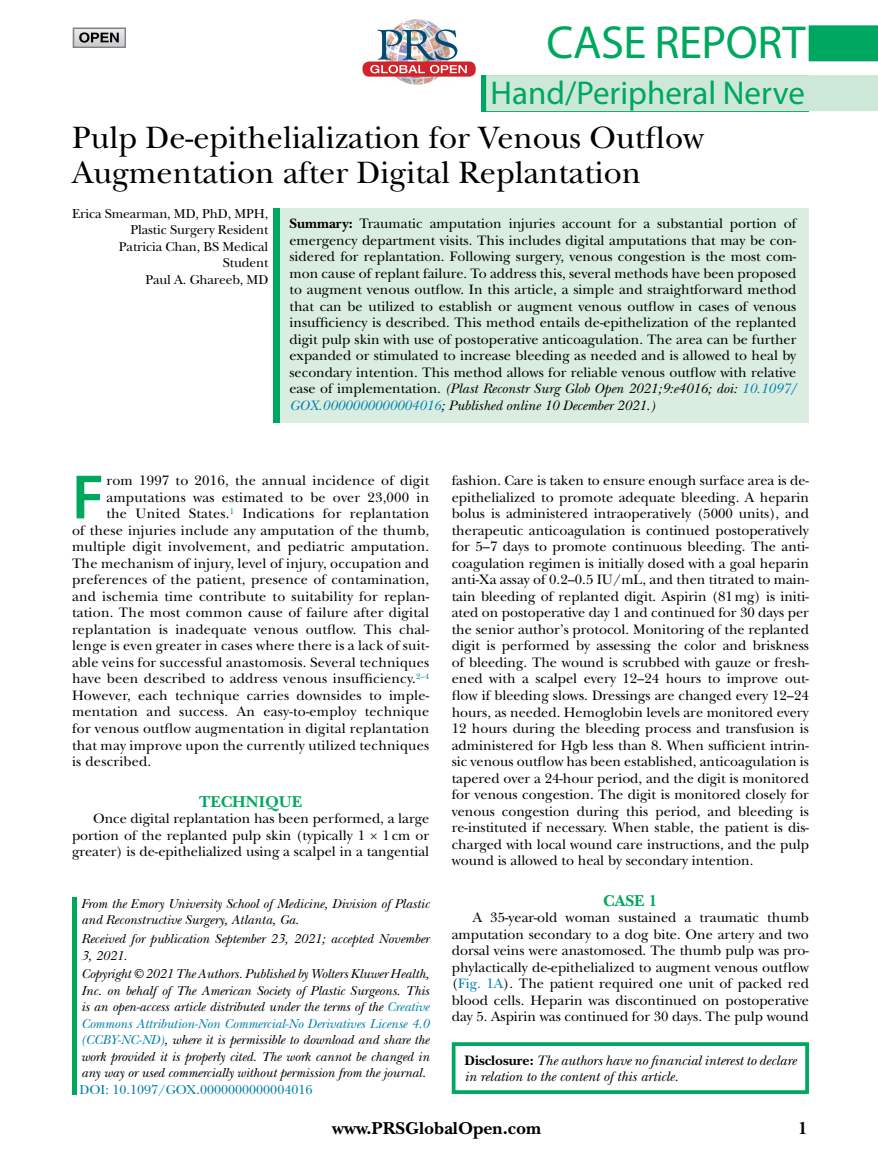
<style>
.page{position:relative;width:878px;height:1175px;background:#fff}
.page>*{position:absolute;margin:0;border:0;box-sizing:border-box;transform-origin:0 0}
.t1{font:600 63.15px "Myriad Pro";color:#00a85f}
.t2{font:46.5px "Myriad Pro";letter-spacing:-.01em;color:#00a85f}
.t3{font:33px "Myriad Pro";color:#00a85f}
.t4{font:32.25px/34.5px "New Baskerville Std";color:#000}
.t5{font:700 18px "New Baskerville Std";color:#000}
.t6{font:700 16.5px "New Baskerville Std";color:#00a85f}
.t7{font:14.25px/16.5px "New Baskerville Std";letter-spacing:.015em;color:#000;text-align:justify}
.t8{font:italic 14.25px/16.5px "New Baskerville Std";color:#000}
.t9{font:italic 13.5px/16.5px "New Baskerville Std";color:#000}
.t10{font:13.5px/16.5px "New Baskerville Std";letter-spacing:-.01em;color:#000;text-align:right}
.t11{font:13.5px "New Baskerville Std";color:#017eac}
.s1{font-weight:700}
.s2{font-style:italic}
.s3{font-style:italic;color:#017eac}
.s4{color:#017eac}
.s5{font-weight:700;font-style:normal}
</style>
<div class="page">
<div style="left:73px;top:28px;width:52px;height:20px;border:2px solid #808285"></div>
<svg style="left:79px;top:32px;width:40px;height:11px"></svg>
<div style="left:452px;top:1042px;width:356px;height:52px;border:4px solid #00a85f"></div>
<hr style="left:72px;top:897px;width:4px;height:33px;background:#00a85f">
<hr style="left:72px;top:930px;width:4px;height:35px;background:#00a85f">
<hr style="left:72px;top:965px;width:4px;height:118px;background:#00a85f">
<hr style="left:72px;top:1081px;width:4px;height:13px;background:#00a85f">
<div style="left:486px;top:75px;width:392px;height:36px;background:#cde8d8"></div>
<div style="left:274px;top:207px;width:534px;height:215px;background:#d9ede1"></div>
<div style="left:274px;top:206px;width:6px;height:216px;background:#00a85f"></div>
<div style="left:72px;top:126px;width:736px;height:82px;background:#fff"></div>
<div style="left:808px;top:25px;width:70px;height:36px;background:#00a85f"></div>
<img style="left:393px;top:20px;width:47px;height:64px">
<div style="left:362px;top:61px;width:113px;height:16px;background:#d2232a;border-radius:7px"></div>
<img style="left:370px;top:29px;width:97px;height:44px">
<h2 class="t2" style="left:546px;top:14px;width:260px">Case Report</h2>
<h3 class="t3" style="left:490px;top:72px;width:316px">Hand/Peripheral Nerve</h3>
<h3 class="t4" style="left:72px;top:121px;width:633px">Pulp De-epithelialization for Venous Outflow<br>Augmentation after Digital Replantation</h3>
<p class="t10" style="left:72px;top:205px;width:198px">Erica Smearman, MD, PhD, MPH,<br>Plastic Surgery Resident<br>Patricia Chan, BS Medical<br>Student<br>Paul A. Ghareeb, MD</p>
<p class="t7" style="left:289px;top:215px;width:508px"><span class="s1">Summary:</span> Traumatic amputation injuries account for a substantial portion of emergency department visits. This includes digital amputations that may be con&shy;sidered for replantation. Following surgery, venous congestion is the most com&shy;mon cause of replant failure. To address this, several methods have been proposed to augment venous outflow. In this article, a simple and straightforward method that can be utilized to establish or augment venous outflow in cases of venous insufficiency is described. This method entails de-epithelization of the replanted digit pulp skin with use of postoperative anticoagulation. The area can be further expanded or stimulated to increase bleeding as needed and is allowed to heal by secondary intention. This method allows for reliable venous outflow with relative ease of implementation. <span class="s2">(Plast Reconstr Surg Glob Open 2021;9:e4016; doi:</span> <span class="s3">10.1097/ GOX.0000000000004016</span><span class="s2">; Published online 10 December 2021.)</span></p>
<h1 class="t1" style="left:72px;top:457px;width:34px">F</h1>
<p class="t7" style="left:106px;top:472px;width:324px">rom 1997 to 2016, the annual incidence of digit</p>
<p class="t7" style="left:106px;top:489px;width:324px">amputations was estimated to be over 23,000 in</p>
<p class="t7" style="left:106px;top:505px;width:324px">the United States.<sup>1</sup> Indications for replantation</p>
<p class="t7" style="left:72px;top:522px;width:359px">of these injuries include any amputation of the thumb,</p>
<p class="t7" style="left:72px;top:538px;width:359px">multiple digit involvement, and pediatric amputation.</p>
<p class="t7" style="left:72px;top:555px;width:359px">The mechanism of injury, level of injury, occupation and</p>
<p class="t7" style="left:72px;top:571px;width:359px">preferences of the patient, presence of contamination,</p>
<p class="t7" style="left:72px;top:588px;width:358px">and ischemia time contribute to suitability for replan-</p>
<p class="t7" style="left:72px;top:604px;width:358px">tation. The most common cause of failure after digital</p>
<p class="t7" style="left:72px;top:621px;width:359px">replantation is inadequate venous outflow. This chal-</p>
<p class="t7" style="left:72px;top:637px;width:358px">lenge is even greater in cases where there is a lack of suit-</p>
<p class="t7" style="left:72px;top:654px;width:359px">able veins for successful anastomosis. Several techniques</p>
<p class="t7" style="left:72px;top:670px;width:358px">have been described to address venous insufficiency.<sup>2–4</sup></p>
<p class="t7" style="left:72px;top:687px;width:359px">However, each technique carries downsides to imple-</p>
<p class="t7" style="left:72px;top:703px;width:359px">mentation and success. An easy-to-employ technique</p>
<p class="t7" style="left:72px;top:720px;width:359px">for venous outflow augmentation in digital replantation</p>
<p class="t7" style="left:72px;top:736px;width:359px">that may improve upon the currently utilized techniques</p>
<p class="t7" style="left:72px;top:753px;width:81px">is described.</p>
<p class="t6" style="left:199px;top:791px;width:104px">TECHNIQUE</p>
<p class="t7" style="left:72px;top:810px;width:359px;text-indent:21px">Once digital replantation has been performed, a large portion of the replanted pulp skin (typically 1 × 1cm or greater) is de-epithelialized using a scalpel in a tangential</p>
<p class="t9" style="left:81px;top:895px;width:349px">From the Emory University School of Medicine, Division of Plastic and Reconstructive Surgery, Atlanta, Ga.</p>
<p class="t9" style="left:81px;top:930px;width:349px">Received for publication September 23, 2021; accepted November<br>3, 2021.</p>
<p class="t9" style="left:81px;top:965px;width:350px;text-align:justify">Copyright © 2021 The Authors. Published by Wolters Kluwer Health, Inc. on behalf of The American Society of Plastic Surgeons. This is an open-access article distributed under the terms of the <span class="s4">Creative Commons Attribution-Non Commercial-No Derivatives License 4.0 (CCBY-NC-ND)</span>, where it is permissible to download and share the work provided it is properly cited. The work cannot be changed in any way or used commercially without permission from the journal.</p>
<p class="t11" style="left:80px;top:1081px;width:234px">DOI: 10.1097/GOX.0000000000004016</p>
<p class="t7" style="left:452px;top:472px;width:359px">fashion. Care is taken to ensure enough surface area is de&shy;epithelialized to promote adequate bleeding. A heparin bolus is administered intraoperatively (5000 units), and therapeutic anticoagulation is continued postoperatively for 5–7 days to promote continuous bleeding. The anti&shy;coagulation regimen is initially dosed with a goal heparin anti-Xa assay of 0.2–0.5 IU/mL, and then titrated to main&shy;tain bleeding of replanted digit. Aspirin (81mg) is initi&shy;ated on postoperative day 1 and continued for 30 days per the senior author’s protocol. Monitoring of the replanted digit is performed by assessing the color and briskness of bleeding. The wound is scrubbed with gauze or fresh&shy;ened with a scalpel every 12–24 hours to improve out&shy;flow if bleeding slows. Dressings are changed every 12–24 hours, as needed. Hemoglobin levels are monitored every 12 hours during the bleeding process and transfusion is administered for Hgb less than 8. When sufficient intrin&shy;sic venous outflow has been established, anticoagulation is tapered over a 24-hour period, and the digit is monitored for venous congestion. The digit is monitored closely for venous congestion during this period, and bleeding is re-instituted if necessary. When stable, the patient is dis&shy;charged with local wound care instructions, and the pulp wound is allowed to heal by secondary intention.</p>
<p class="t6" style="left:603px;top:890px;width:56px">CASE 1</p>
<p class="t7" style="left:451px;top:909px;width:359px;text-indent:21px">A 35-year-old woman sustained a traumatic thumb amputation secondary to a dog bite. One artery and two dorsal veins were anastomosed. The thumb pulp was pro&shy;phylactically de-epithelialized to augment venous outflow (<span class="s4">Fig. 1A</span>). The patient required one unit of packed red blood cells. Heparin was discontinued on postoperative day 5. Aspirin was continued for 30 days. The pulp wound</p>
<p class="t8" style="left:464px;top:1052px;width:333px"><span class="s5">Disclosure:</span> The authors have no financial interest to declare in relation to the content of this article.</p>
<p class="t5" style="left:332px;top:1118px;width:210px">www.PRSGlobalOpen.com</p>
<p class="t5" style="left:798px;top:1118px;width:11px">1</p>
</div>
